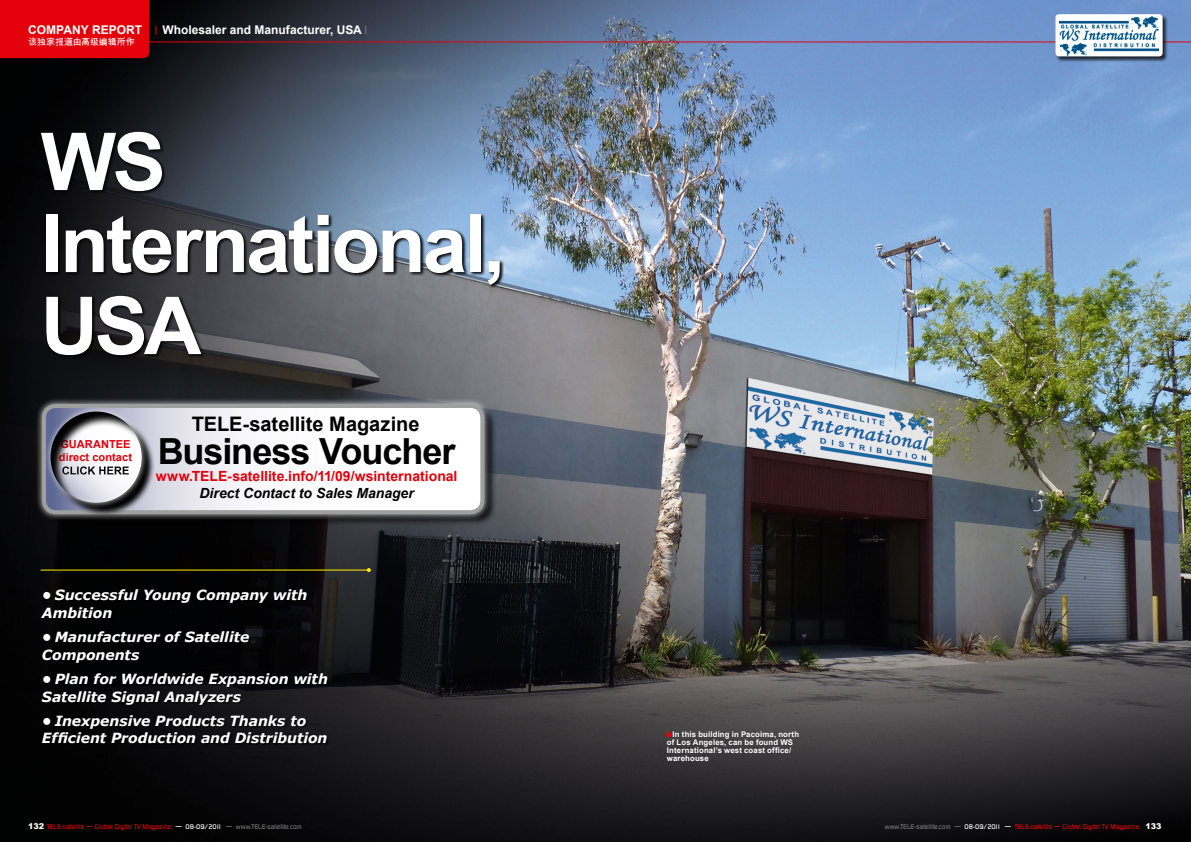
<style>
.page{position:relative;width:1191px;height:842px;background:#fff}
.page>*{position:absolute;margin:0;border:0;box-sizing:border-box;transform-origin:0 0}
.t1{font:700 80px/82px "Arial";letter-spacing:-.04em;color:#fff}
.t2{font:700 36px "Arial";letter-spacing:-.025em;color:#000}
.t3{font:700 20px "Arial";letter-spacing:-.005em;color:#000}
.t4{font:italic 700 14px/17.9px "Verdana";letter-spacing:-.005em;color:#fff}
.t5{font:700 14px "Arial";color:#e3000b}
.t6{font:italic 700 14px "Arial";color:#000}
.t7{font:700 12px "Arial";color:#fff}
.t8{font:700 11px/13.2px "Arial";letter-spacing:.005em;color:#e3000b}
.t9{font:10px "Arial";color:#e3020a}
.t10{font:9px "Arial Unicode MS";letter-spacing:-.005em;color:#fff}
.t11{font:700 7.8px/8px "Arial";letter-spacing:.02em;color:#fff}
.t12{font:500 6.5px "Digital";color:#e3000b}
.s1{font-family:"Arial";font-weight:900;font-size:8px;color:#fff}
.s2{color:#fff}
.s3{color:#7a7b7a}
</style>
<div class="page">
<img style="left:0;top:0;width:1191px;height:842px">
<hr style="left:0;top:42px;width:1191px;height:1px;background:#e3000b">
<hr style="left:41px;top:569px;width:328px;height:1px;background:#fe0">
<svg style="left:367px;top:568px;width:4px;height:4px"></svg>
<div style="left:0;top:0;width:149px;height:58px;background:#e3000b"></div>
<div style="left:1055px;top:14px;width:113px;height:48px;background:#000;opacity:.75"></div>
<div style="left:1055px;top:14px;width:107px;height:42px;background:#fff;border-radius:3px"></div>
<img style="left:1059px;top:16px;width:99px;height:39px">
<div style="left:39px;top:130px;width:465px;height:229px;background:#000;opacity:.75"></div>
<div style="left:41px;top:589px;width:288px;height:156px;background:#000"></div>
<div style="left:43px;top:405px;width:454px;height:121px;background:#000;opacity:.75"></div>
<div style="left:35px;top:397px;width:455px;height:124px;background:#fff;opacity:.75"></div>
<svg style="left:44px;top:406px;width:438px;height:106px"></svg>
<div style="left:42px;top:404px;width:442px;height:110px;border:4px solid #9e9f9f;border-radius:12px"></div>
<svg style="left:53px;top:414px;width:103px;height:103px"></svg>
<div style="left:44px;top:405px;width:104px;height:104px;background:#fff;opacity:.75"></div>
<svg style="left:50px;top:411px;width:104px;height:92px"></svg>
<p class="t7" style="left:28px;top:22px;width:115px">COMPANY REPORT</p>
<p class="t10" style="left:28px;top:36px;width:108px">该独家报道由高级编辑所作</p>
<p class="t7" style="left:162px;top:22px;width:201px">Wholesaler and Manufacturer, USA</p>
<h1 class="t1" style="left:41px;top:123px;width:466px">WS<br>International,<br>USA</h1>
<p class="t8" style="left:59px;top:438px;width:75px">GUARANTEE direct contact</p>
<h3 class="t3" style="left:192px;top:411px;width:229px">TELE-satellite Magazine</h3>
<h2 class="t2" style="left:158px;top:427px;width:299px">Business Voucher</h2>
<p class="t5" style="left:156px;top:467px;width:303px">www.TELE-satellite.info/11/09/wsinternational</p>
<p class="t6" style="left:199px;top:483px;width:216px">Direct Contact to Sales Manager</p>
<p class="t4" style="left:42px;top:586px;width:267px">• Successful Young Company with<br>Ambition</p>
<p class="t4" style="left:42px;top:628px;width:209px">• Manufacturer of Satellite<br>Components</p>
<p class="t4" style="left:42px;top:669px;width:287px">• Plan for Worldwide Expansion with<br>Satellite Signal Analyzers</p>
<p class="t4" style="left:42px;top:711px;width:287px">• Inexpensive Products Thanks to<br>Efficient Production and Distribution</p>
<p class="t11" style="left:667px;top:730px;width:134px;text-indent:6px">In this building in Pacoima, north of Los Angeles, can be found WS<br>International’s west coast office/ warehouse</p>
<p class="t9" style="left:665px;top:727px;width:8px">■</p>
<p class="t12" style="left:28px;top:823px;width:275px"><span class="s1">132</span> TELE-satellite — Global Digital TV Magazine <span class="s2">— 08-09/2011</span> <span class="s3">— www.TELE-satellite.com</span></p>
<p class="t12" style="left:885px;top:823px;width:278px"><span class="s3">www.TELE-satellite.com —</span> <span class="s2">08-09/2011 —</span> TELE-satellite — Global Digital TV Magazine <span class="s1">133</span></p>
</div>
